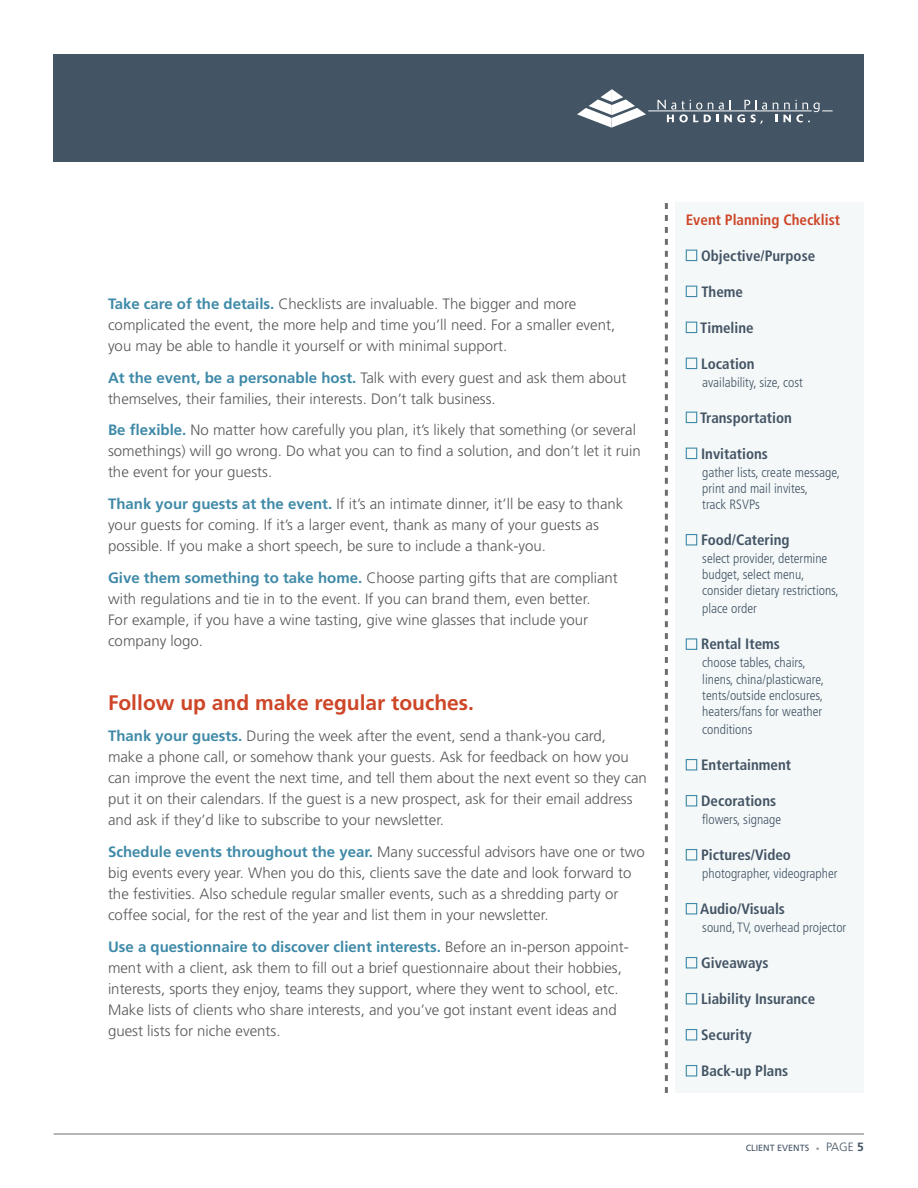
<style>
.page{position:relative;width:918px;height:1188px;background:#fff}
.page>*{position:absolute;margin:0;border:0;box-sizing:border-box;transform-origin:0 0}
.t1{font:700 21px "Frutiger";color:#ce4628}
.t2{font:300 15px/21px "Frutiger";color:#57585a}
.t3{font:700 condensed 15px "Frutiger";color:#435464}
.t4{font:700 condensed 15px "Frutiger";color:#ce4628}
.t5{font:300 condensed 13.5px/16.2px "Frutiger";color:#435464}
.t6{font:9px "Frutiger";color:#435464}
.s1{font-weight:700;color:#3f8aa8}
.s2{font-family:"Gotham";font-weight:100;font-size:12px;color:#95979a}
.s3{font-weight:300;font-size:12px}
.s4{font-weight:700;font-size:12px}
</style>
<div class="page">
<svg style="left:665px;top:203px;width:3px;height:890px"></svg>
<hr style="left:54px;top:1134px;width:810px;height:1px;background:#6c6d70">
<div style="left:54px;top:54px;width:810px;height:108px;background:#435464"></div>
<svg style="left:577px;top:89px;width:69px;height:39px"></svg>
<hr style="left:648px;top:111px;width:164px;height:1px;background:#fff">
<svg style="left:658px;top:100px;width:109px;height:24px"></svg>
<svg style="left:773px;top:100px;width:60px;height:22px"></svg>
<div style="left:675px;top:202px;width:189px;height:892px;background:#f4f8f9"></div>
<div style="left:686px;top:250px;width:11px;height:11px;border:1px solid #3f8aa8"></div>
<div style="left:686px;top:286px;width:11px;height:11px;border:1px solid #3f8aa8"></div>
<div style="left:686px;top:322px;width:11px;height:11px;border:1px solid #3f8aa8"></div>
<div style="left:686px;top:358px;width:11px;height:11px;border:1px solid #3f8aa8"></div>
<div style="left:686px;top:412px;width:11px;height:11px;border:1px solid #3f8aa8"></div>
<div style="left:686px;top:448px;width:11px;height:11px;border:1px solid #3f8aa8"></div>
<div style="left:686px;top:534px;width:11px;height:12px;border:1px solid #3f8aa8"></div>
<div style="left:686px;top:638px;width:11px;height:12px;border:1px solid #3f8aa8"></div>
<div style="left:686px;top:759px;width:11px;height:12px;border:1px solid #3f8aa8"></div>
<div style="left:686px;top:795px;width:11px;height:12px;border:1px solid #3f8aa8"></div>
<div style="left:686px;top:849px;width:11px;height:12px;border:1px solid #3f8aa8"></div>
<div style="left:686px;top:903px;width:11px;height:12px;border:1px solid #3f8aa8"></div>
<div style="left:686px;top:957px;width:11px;height:12px;border:1px solid #3f8aa8"></div>
<div style="left:686px;top:993px;width:11px;height:12px;border:1px solid #3f8aa8"></div>
<div style="left:686px;top:1029px;width:11px;height:12px;border:1px solid #3f8aa8"></div>
<div style="left:686px;top:1065px;width:11px;height:12px;border:1px solid #3f8aa8"></div>
<p class="t2" style="left:108px;top:293px;width:509px"><span class="s1">Take care of the details.</span> Checklists are invaluable. The bigger and more complicated the event, the more help and time you’ll need. For a smaller event, you may be able to handle it yourself or with minimal support.</p>
<p class="t2" style="left:108px;top:367px;width:520px"><span class="s1">At the event, be a personable host.</span> Talk with every guest and ask them about themselves, their families, their interests. Don’t talk business.</p>
<p class="t2" style="left:108px;top:420px;width:534px"><span class="s1">Be flexible.</span> No matter how carefully you plan, it’s likely that something (or several somethings) will go wrong. Do what you can to find a solution, and don’t let it ruin the event for your guests.</p>
<p class="t2" style="left:108px;top:493px;width:517px"><span class="s1">Thank your guests at the event.</span> If it’s an intimate dinner, it’ll be easy to thank your guests for coming. If it’s a larger event, thank as many of your guests as possible. If you make a short speech, be sure to include a thank-you.</p>
<p class="t2" style="left:108px;top:567px;width:511px"><span class="s1">Give them something to take home.</span> Choose parting gifts that are compliant with regulations and tie in to the event. If you can brand them, even better.<br>For example, if you have a wine tasting, give wine glasses that include your company logo.</p>
<h1 class="t1" style="left:108px;top:690px;width:368px">Follow up and make regular touches.</h1>
<p class="t2" style="left:108px;top:726px;width:540px"><span class="s1">Thank your guests.</span> During the week after the event, send a thank-you card,<br>make a phone call, or somehow thank your guests. Ask for feedback on how you can improve the event the next time, and tell them about the next event so they can put it on their calendars. If the guest is a new prospect, ask for their email address and ask if they’d like to subscribe to your newsletter.</p>
<p class="t2" style="left:108px;top:841px;width:538px"><span class="s1">Schedule events throughout the year.</span> Many successful advisors have one or two big events every year. When you do this, clients save the date and look forward to the festivities. Also schedule regular smaller events, such as a shredding party or coffee social, for the rest of the year and list them in your newsletter.</p>
<p class="t2" style="left:108px;top:936px;width:522px"><span class="s1">Use a questionnaire to discover client interests.</span> Before an in-person appoint&shy;ment with a client, ask them to fill out a brief questionnaire about their hobbies, interests, sports they enjoy, teams they support, where they went to school, etc.<br>Make lists of clients who share interests, and you’ve got instant event ideas and guest lists for niche events.</p>
<p class="t4" style="left:686px;top:210px;width:156px">Event Planning Checklist</p>
<p class="t3" style="left:701px;top:246px;width:116px">Objective/Purpose</p>
<p class="t3" style="left:701px;top:282px;width:43px">Theme</p>
<p class="t3" style="left:700px;top:318px;width:55px">Timeline</p>
<p class="t3" style="left:701px;top:354px;width:55px">Location</p>
<p class="t5" style="left:702px;top:374px;width:102px">availability, size, cost</p>
<p class="t3" style="left:700px;top:408px;width:93px">Transportation</p>
<p class="t3" style="left:701px;top:444px;width:68px">Invitations</p>
<p class="t5" style="left:702px;top:464px;width:139px">gather lists, create message, print and mail invites,<br>track RSVPs</p>
<p class="t3" style="left:701px;top:531px;width:90px">Food/Catering</p>
<p class="t5" style="left:702px;top:550px;width:138px">select provider, determine budget, select menu, consider dietary restrictions,</p>
<p class="t5" style="left:702px;top:601px;width:56px">place order</p>
<p class="t3" style="left:701px;top:635px;width:80px">Rental Items</p>
<p class="t5" style="left:702px;top:655px;width:123px">choose tables, chairs, linens, china/plasticware, tents/outside enclosures, heaters/fans for weather</p>
<p class="t5" style="left:702px;top:721px;width:52px">conditions</p>
<p class="t3" style="left:701px;top:756px;width:92px">Entertainment</p>
<p class="t3" style="left:701px;top:792px;width:77px">Decorations</p>
<p class="t5" style="left:702px;top:811px;width:81px">flowers, signage</p>
<p class="t3" style="left:701px;top:846px;width:91px">Pictures/Video</p>
<p class="t5" style="left:702px;top:865px;width:137px">photographer, videographer</p>
<p class="t3" style="left:700px;top:900px;width:86px">Audio/Visuals</p>
<p class="t5" style="left:702px;top:919px;width:146px">sound, TV, overhead projector</p>
<p class="t3" style="left:701px;top:954px;width:69px">Giveaways</p>
<p class="t3" style="left:701px;top:990px;width:116px">Liability Insurance</p>
<p class="t3" style="left:701px;top:1026px;width:52px">Security</p>
<p class="t3" style="left:701px;top:1062px;width:89px">Back-up Plans</p>
<p class="t6" style="left:746px;top:1143px;width:120px">CLIENT EVENTS <span class="s2">•</span> <span class="s3">PAGE</span> <span class="s4">5</span></p>
</div>
